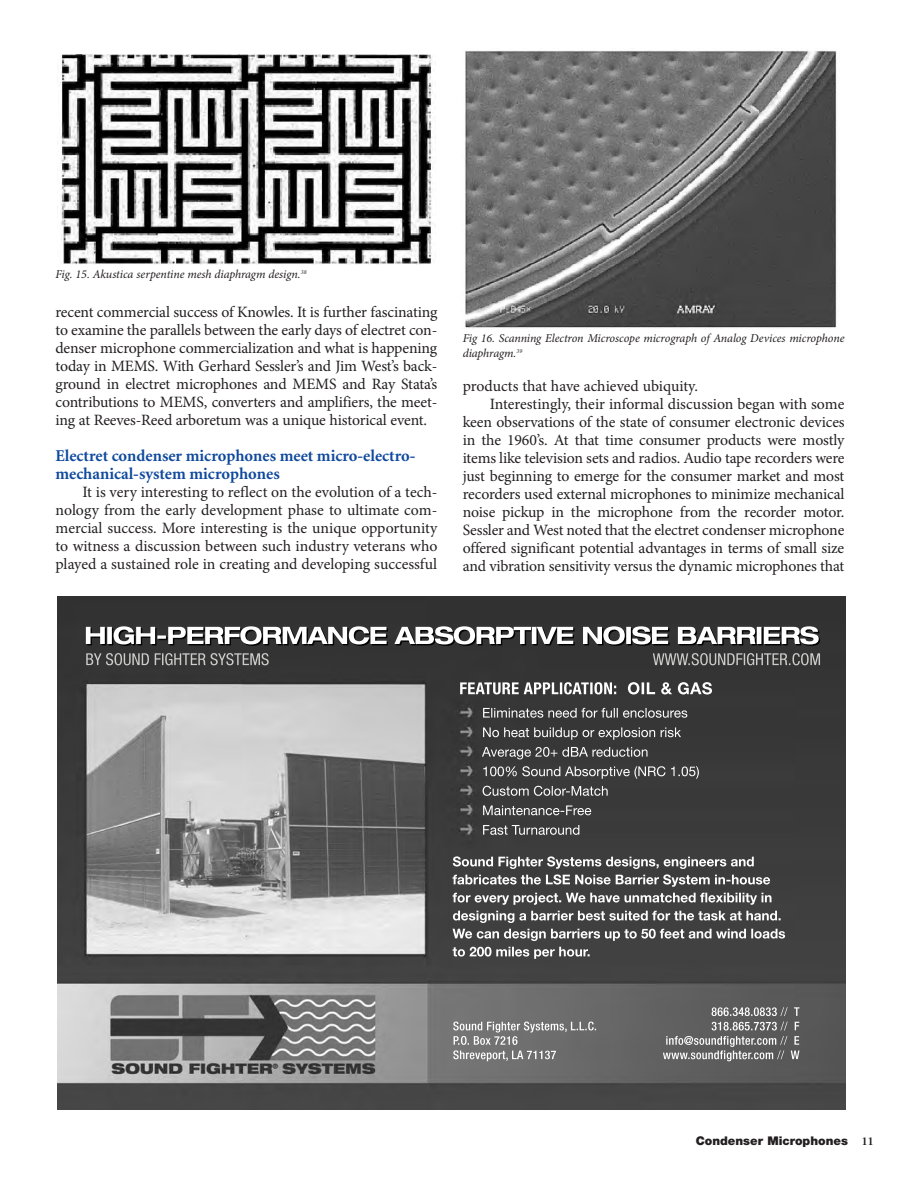
<style>
.page{position:relative;width:918px;height:1189px;background:#fff}
.page>*{position:absolute;margin:0;border:0;box-sizing:border-box;transform-origin:0 0}
.t1{font:700 16.5px/18px "Minion";color:#0f499d}
.t2{font:15.75px/18px "Minion Pro";letter-spacing:-.01em;color:#231f20;text-align:justify}
.t3{font:italic 12px/15px "Minion Pro";letter-spacing:-.01em;color:#231f20}
.t4{font:900 12px "Helvetica Neue";color:#231f20}
.s1{font-family:"Minion";font-weight:700}
</style>
<div class="page">
<img style="left:57px;top:596px;width:789px;height:513px">
<img style="left:453px;top:1021px;width:87px;height:11px">
<img style="left:454px;top:1035px;width:64px;height:9px">
<img style="left:453px;top:1050px;width:103px;height:10px">
<img style="left:712px;top:1007px;width:65px;height:8px">
<img style="left:712px;top:1021px;width:87px;height:9px">
<img style="left:666px;top:1035px;width:74px;height:11px">
<img style="left:663px;top:1050px;width:94px;height:10px">
<img style="left:86px;top:653px;width:179px;height:12px">
<img style="left:653px;top:653px;width:167px;height:12px">
<img style="left:87px;top:627px;width:390px;height:18px">
<img style="left:653px;top:627px;width:167px;height:18px">
<img style="left:86px;top:626px;width:389px;height:18px">
<img style="left:652px;top:626px;width:167px;height:18px">
<img style="left:453px;top:856px;width:116px;height:12px">
<img style="left:688px;top:856px;width:66px;height:10px">
<img style="left:453px;top:874px;width:108px;height:10px">
<img style="left:679px;top:874px;width:91px;height:10px">
<img style="left:453px;top:892px;width:132px;height:12px">
<img style="left:688px;top:892px;width:83px;height:12px">
<img style="left:453px;top:910px;width:98px;height:12px">
<img style="left:674px;top:910px;width:103px;height:10px">
<img style="left:453px;top:928px;width:113px;height:12px">
<img style="left:697px;top:928px;width:88px;height:10px">
<img style="left:453px;top:946px;width:127px;height:12px">
<img style="left:483px;top:707px;width:110px;height:10px">
<svg style="left:681px;top:710px;width:6px;height:7px"></svg>
<img style="left:483px;top:727px;width:129px;height:12px">
<img style="left:482px;top:746px;width:127px;height:13px">
<img style="left:483px;top:766px;width:122px;height:12px">
<img style="left:483px;top:785px;width:124px;height:10px">
<img style="left:483px;top:805px;width:108px;height:10px">
<img style="left:483px;top:824px;width:96px;height:10px">
<img style="left:460px;top:682px;width:229px;height:12px">
<img style="left:57px;top:54px;width:376px;height:210px">
<img style="left:465px;top:50px;width:372px;height:278px">
<p class="t3" style="left:56px;top:268px;width:253px">Fig. 15. Akustica serpentine mesh diaphragm design.<sup>38</sup></p>
<p class="t2" style="left:56px;top:304px;width:384px">recent commercial success of Knowles. It is further fascinating to examine the parallels between the early days of electret con&shy;denser microphone commercialization and what is happening today in MEMS. With Gerhard Sessler’s and Jim West’s back&shy;ground in electret microphones and MEMS and Ray Stata’s contributions to MEMS, converters and amplifiers, the meet&shy;ing at Reeves-Reed arboretum was a unique historical event.</p>
<p class="t1" style="left:56px;top:447px;width:362px">Electret condenser microphones meet micro-electro&shy;mechanical-system microphones</p>
<p class="t2" style="left:56px;top:484px;width:383px;text-indent:27px">It is very interesting to reflect on the evolution of a tech&shy;nology from the early development phase to ultimate com&shy;mercial success. More interesting is the unique opportunity to witness a discussion between such industry veterans who played a sustained role in creating and developing successful</p>
<p class="t3" style="left:463px;top:331px;width:383px">Fig 16. Scanning Electron Microscope micrograph of Analog Devices microphone diaphragm.<sup>39</sup></p>
<p class="t2" style="left:463px;top:378px;width:237px">products that have achieved ubiquity.</p>
<p class="t2" style="left:490px;top:396px;width:356px">Interestingly, their informal discussion began with some</p>
<p class="t2" style="left:463px;top:414px;width:383px">keen observations of the state of consumer electronic devices</p>
<p class="t2" style="left:463px;top:432px;width:383px">in the 1960’s. At that time consumer products were mostly</p>
<p class="t2" style="left:463px;top:450px;width:383px">items like television sets and radios. Audio tape recorders were</p>
<p class="t2" style="left:463px;top:468px;width:383px">just beginning to emerge for the consumer market and most</p>
<p class="t2" style="left:463px;top:486px;width:383px">recorders used external microphones to minimize mechanical</p>
<p class="t2" style="left:463px;top:504px;width:383px">noise pickup in the microphone from the recorder motor.</p>
<p class="t2" style="left:463px;top:522px;width:383px">Sessler and West noted that the electret condenser microphone</p>
<p class="t2" style="left:463px;top:540px;width:383px">offered significant potential advantages in terms of small size</p>
<p class="t2" style="left:463px;top:558px;width:383px">and vibration sensitivity versus the dynamic microphones that</p>
<p class="t4" style="left:696px;top:1135px;width:179px">Condenser Microphones <span class="s1">11</span></p>
</div>
